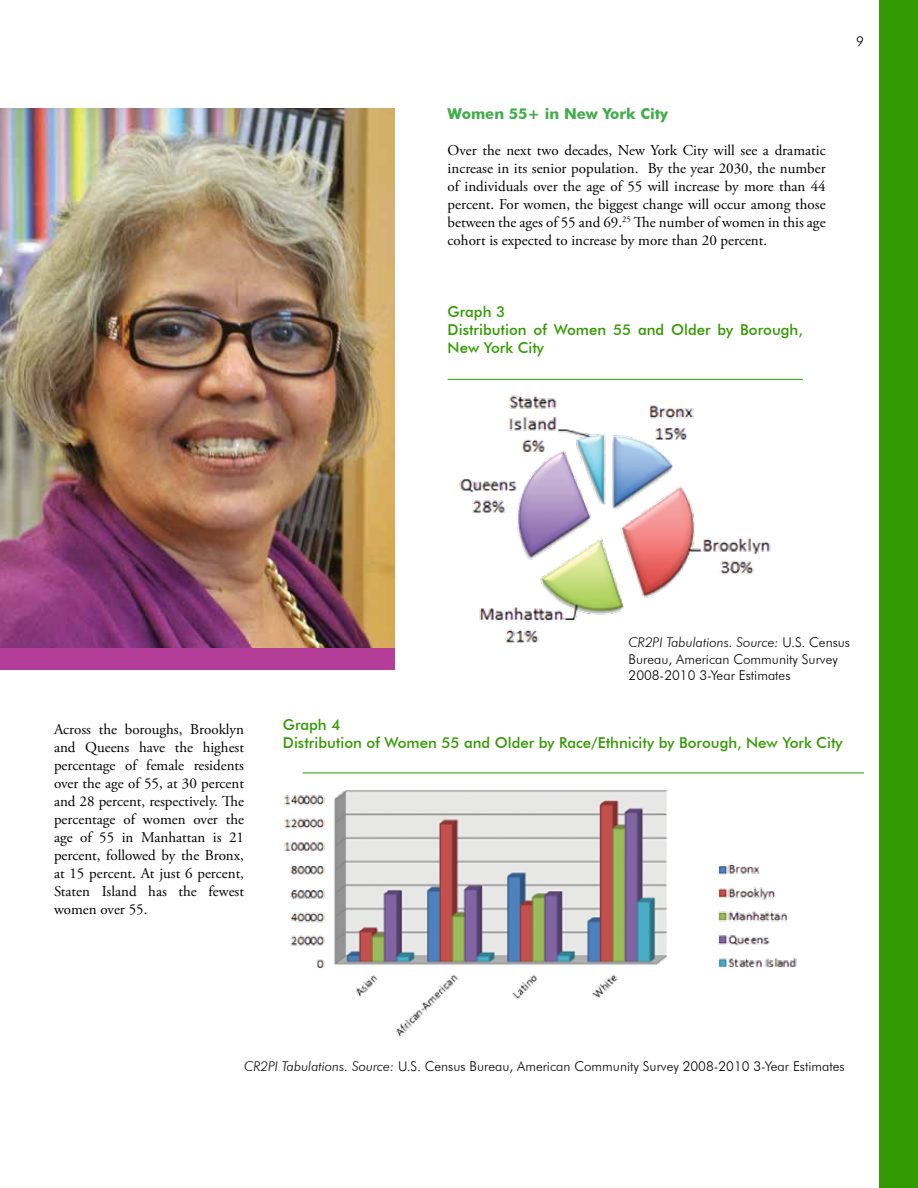
<style>
.page{position:relative;width:918px;height:1188px;background:#fff}
.page>*{position:absolute;margin:0;border:0;box-sizing:border-box;transform-origin:0 0}
.t1{font:15px/18px "Adobe Garamond Pro";color:#000;text-align:justify}
.t2{font:500 15px/18px "Futura BT";color:#390}
.t3{font:700 15px "Futura BT";color:#41ad49}
.t4{font:300 13.5px/16.2px "Futura BT";color:#000}
.s1{font-style:italic}
</style>
<div class="page">
<img style="left:447px;top:378px;width:356px;height:265px">
<hr style="left:448px;top:379px;width:355px;height:1px;background:#390">
<img style="left:0;top:108px;width:395px;height:540px">
<hr style="left:302px;top:773px;width:562px;height:1px;background:#390">
<img style="left:284px;top:791px;width:513px;height:247px">
<div style="left:879px;top:0;width:39px;height:1188px;background:#390"></div>
<div style="left:0;top:648px;width:395px;height:22px;background:#b43d97"></div>
<p class="t3" style="left:448px;top:105px;width:222px">Women 55+ in New York City</p>
<p class="t1" style="left:448px;top:142px;width:380px">Over the next two decades, New York City will see a dramatic increase in its senior population. By the year 2030, the number of individuals over the age of 55 will increase by more than 44 percent. For women, the biggest change will occur among those between the ages of 55 and 69.<sup>25</sup> The number of women in this age cohort is expected to increase by more than 20 percent.</p>
<p class="t2" style="left:448px;top:302px;width:357px">Graph 3<br>Distribution of Women 55 and Older by Borough,<br>New York City</p>
<p class="t4" style="left:856px;top:33px;width:9px">9</p>
<p class="t1" style="left:54px;top:721px;width:192px">Across the boroughs, Brooklyn and Queens have the highest percentage of female residents over the age of 55, at 30 percent and 28 percent, respectively. The percentage of women over the age of 55 in Manhattan is 21 percent, followed by the Bronx, at 15 percent. At just 6 percent, Staten Island has the fewest women over 55.</p>
<p class="t4" style="left:629px;top:634px;width:223px"><span class="s1">CR2PI Tabulations. Source:</span> U.S. Census<br>Bureau, American Community Survey<br>2008-2010 3-Year Estimates</p>
<p class="t2" style="left:283px;top:716px;width:561px">Graph 4<br>Distribution of Women 55 and Older by Race/Ethnicity by Borough, New York City</p>
<p class="t4" style="left:244px;top:1058px;width:602px"><span class="s1">CR2PI Tabulations. Source:</span> U.S. Census Bureau, American Community Survey 2008-2010 3-Year Estimates</p>
</div>
